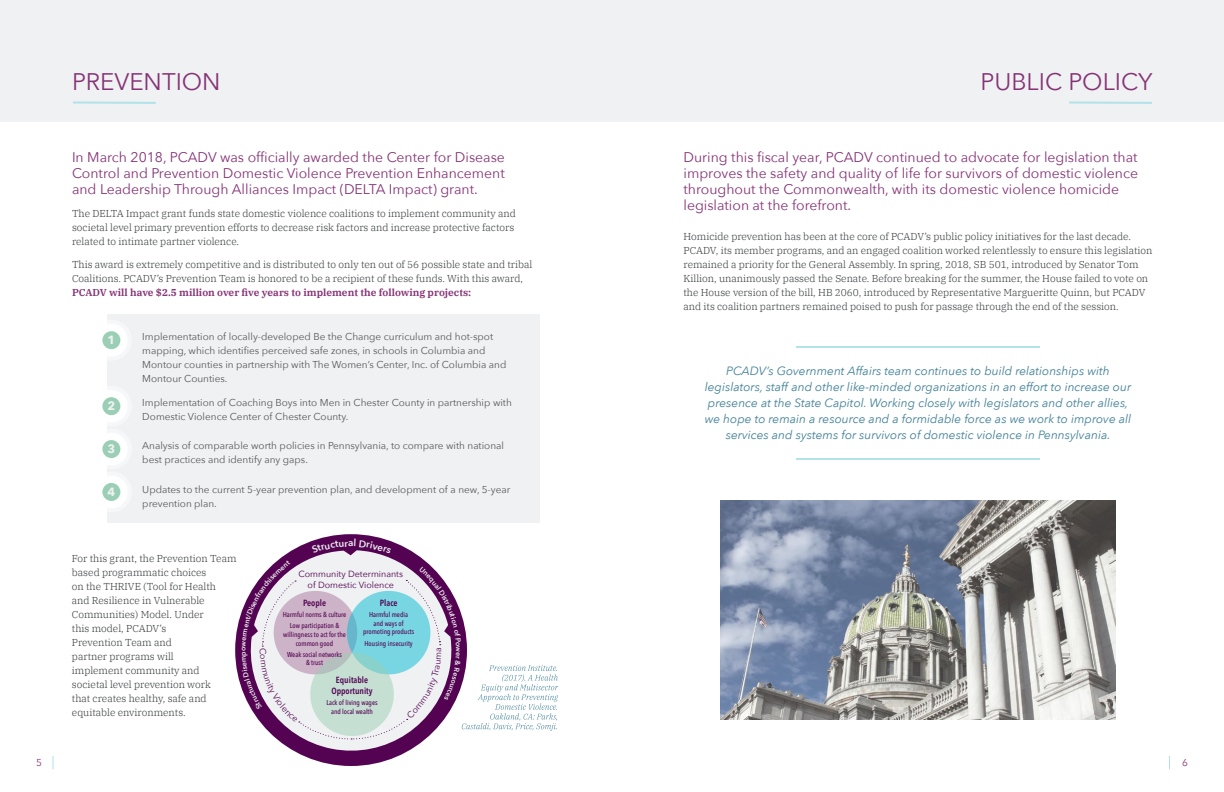
<style>
.page{position:relative;width:1224px;height:792px;background:#fff}
.page>*{position:absolute;margin:0;border:0;box-sizing:border-box;transform-origin:0 0}
.t1{font:24px "Avenir Next";color:#863376}
.Lead_P{font:14px/16px "Avenir Next";color:#863376;text-align:justify}
.Pull_Quote{font:italic 12px/16px "Avenir Next";color:#418197;text-align:center}
.t2{font:700 12px "Avenir Next";color:#eff1f2}
.Body_Copy{font:300 10px/14px "IBM Plex Serif";color:#3b3e40}
.Body_Copy-2{font:10px/14px "Avenir Next";color:#58595b}
.Lead_P-2{font:10px "Avenir Next";color:#863376}
.t3{font:600 9.8px "Avenir Next";color:#eff1f2}
.t4{font:8.9px "Avenir Next";color:#540352}
.t5{font:600 8.9px "Avenir Next Condensed";color:#540352}
.t6{font:500 7.1px/8.6px "Avenir Next Condensed";color:#540352;text-align:center}
.s1{font-weight:600;color:#863376}
</style>
<div class="page">
<div style="left:108px;top:314px;width:432px;height:209px;background:#eff1f2"></div>
<div style="left:91px;top:320px;width:41px;height:41px;background:#f6f7f8;border-radius:50%"></div>
<div style="left:95px;top:324px;width:33px;height:33px;background:#fff;border-radius:50%"></div>
<div style="left:102px;top:331px;width:18px;height:18px;background:#9bcfb5;border-radius:50%"></div>
<div style="left:91px;top:386px;width:41px;height:41px;background:#f6f7f8;border-radius:50%"></div>
<div style="left:95px;top:390px;width:33px;height:33px;background:#fff;border-radius:50%"></div>
<div style="left:102px;top:397px;width:18px;height:18px;background:#9bcfb5;border-radius:50%"></div>
<div style="left:91px;top:429px;width:41px;height:41px;background:#f6f7f8;border-radius:50%"></div>
<div style="left:95px;top:433px;width:33px;height:32px;background:#fff;border-radius:50%"></div>
<div style="left:102px;top:440px;width:18px;height:18px;background:#9bcfb5;border-radius:50%"></div>
<div style="left:91px;top:471px;width:41px;height:41px;background:#f6f7f8;border-radius:50%"></div>
<div style="left:95px;top:476px;width:33px;height:32px;background:#fff;border-radius:50%"></div>
<div style="left:102px;top:483px;width:18px;height:18px;background:#9bcfb5;border-radius:50%"></div>
<div style="left:235px;top:534px;width:232px;height:232px;background:#540352;border-radius:50%"></div>
<svg style="left:278px;top:550px;width:146px;height:210px"></svg>
<img style="left:720px;top:500px;width:396px;height:220px">
<hr style="left:796px;top:346px;width:244px;height:2px;background:#b1e2e9">
<hr style="left:796px;top:458px;width:244px;height:2px;background:#b1e2e9">
<div style="left:0;top:0;width:1224px;height:122px;background:#eff1f2"></div>
<svg style="left:73px;top:101px;width:83px;height:3px"></svg>
<svg style="left:1069px;top:101px;width:83px;height:3px"></svg>
<svg style="left:52px;top:756px;width:2px;height:13px"></svg>
<svg style="left:1169px;top:756px;width:1px;height:13px"></svg>
<svg style="left:311px;top:541px;width:37px;height:12px"></svg>
<svg style="left:354px;top:539px;width:37px;height:15px"></svg>
<svg style="left:242px;top:560px;width:316px;height:180px"></svg>
<h1 class="t1" style="left:72px;top:61px;width:150px">PREVENTION</h1>
<h1 class="t1" style="left:980px;top:61px;width:174px">PUBLIC POLICY</h1>
<p class="Lead_P" style="left:72px;top:148px;width:434px">In March 2018, PCADV was officially awarded the Center for Disease Control and Prevention Domestic Violence Prevention Enhancement and Leadership Through Alliances Impact (DELTA Impact) grant.</p>
<p class="Body_Copy" style="left:72px;top:206px;width:445px">The DELTA Impact grant funds state domestic violence coalitions to implement community and societal level primary prevention efforts to decrease risk factors and increase protective factors related to intimate partner violence.</p>
<p class="Body_Copy" style="left:72px;top:257px;width:462px">This award is extremely competitive and is distributed to only ten out of 56 possible state and tribal<br>Coalitions. PCADV’s Prevention Team is honored to be a recipient of these funds. With this award,<br><span class="s1">PCADV will have $2.5 million over five years to implement the following projects:</span></p>
<p class="t2" style="left:108px;top:329px;width:9px">1</p>
<p class="Body_Copy-2" style="left:142px;top:329px;width:366px">Implementation of locally-developed Be the Change curriculum and hot-spot mapping, which identifies perceived safe zones, in schools in Columbia and Montour counties in partnership with The Women’s Center, Inc. of Columbia and Montour Counties.</p>
<p class="t2" style="left:108px;top:395px;width:9px">2</p>
<p class="Body_Copy-2" style="left:142px;top:395px;width:371px">Implementation of Coaching Boys into Men in Chester County in partnership with<br>Domestic Violence Center of Chester County.</p>
<p class="t2" style="left:108px;top:438px;width:9px">3</p>
<p class="Body_Copy-2" style="left:142px;top:439px;width:363px">Analysis of comparable worth policies in Pennsylvania, to compare with national best practices and identify any gaps.</p>
<p class="t2" style="left:108px;top:481px;width:9px">4</p>
<p class="Body_Copy-2" style="left:142px;top:482px;width:369px">Updates to the current 5-year prevention plan, and development of a new, 5-year prevention plan.</p>
<p class="t3" style="left:348px;top:535px;width:7px">a</p>
<p class="Body_Copy" style="left:72px;top:551px;width:166px">For this grant, the Prevention Team</p>
<p class="Body_Copy" style="left:72px;top:565px;width:136px">based programmatic choices</p>
<p class="Body_Copy" style="left:72px;top:579px;width:146px">on the THRIVE (Tool for Health</p>
<p class="Body_Copy" style="left:72px;top:593px;width:134px">and Resilience in Vulnerable</p>
<p class="Body_Copy" style="left:72px;top:607px;width:133px">Communities) Model. Under</p>
<p class="Body_Copy" style="left:72px;top:621px;width:96px">this model, PCADV’s</p>
<p class="Body_Copy" style="left:72px;top:635px;width:101px">Prevention Team and</p>
<p class="Body_Copy" style="left:72px;top:649px;width:103px">partner programs will</p>
<p class="Body_Copy" style="left:72px;top:663px;width:129px">implement community and</p>
<p class="Body_Copy" style="left:72px;top:677px;width:140px">societal level prevention work</p>
<p class="Body_Copy" style="left:72px;top:691px;width:136px">that creates healthy, safe and equitable environments.</p>
<p class="t4" style="left:299px;top:566px;width:106px">Community Determinants</p>
<p class="t4" style="left:308px;top:577px;width:88px">of Domestic Violence</p>
<p class="t5" style="left:303px;top:595px;width:24px">People</p>
<p class="t6" style="left:283px;top:610px;width:65px">Harmful norms &amp; culture</p>
<p class="t6" style="left:290px;top:622px;width:51px">Low participation &amp;</p>
<p class="t6" style="left:283px;top:630px;width:64px">willingness to act for the common good</p>
<p class="t6" style="left:287px;top:650px;width:57px">Weak social networks</p>
<p class="t6" style="left:306px;top:659px;width:18px">&amp; trust</p>
<p class="t5" style="left:380px;top:595px;width:19px">Place</p>
<p class="t6" style="left:369px;top:610px;width:40px">Harmful media</p>
<p class="t6" style="left:373px;top:619px;width:32px">and ways of</p>
<p class="t6" style="left:363px;top:627px;width:53px">promoting products</p>
<p class="t6" style="left:364px;top:639px;width:50px">Housing insecurity</p>
<p class="t5" style="left:336px;top:672px;width:34px">Equitable</p>
<p class="t5" style="left:331px;top:683px;width:43px">Opportunity</p>
<p class="t6" style="left:326px;top:698px;width:53px">Lack of living wages</p>
<p class="t6" style="left:331px;top:707px;width:43px">and local wealth</p>
<p class="Lead_P" style="left:684px;top:148px;width:456px;text-align:left">During this fiscal year, PCADV continued to advocate for legislation that improves the safety and quality of life for survivors of domestic violence throughout the Commonwealth, with its domestic violence homicide legislation at the forefront.</p>
<p class="Body_Copy" style="left:684px;top:229px;width:470px">Homicide prevention has been at the core of PCADV’s public policy initiatives for the last decade.<br>PCADV, its member programs, and an engaged coalition worked relentlessly to ensure this legislation remained a priority for the General Assembly. In spring, 2018, SB 501, introduced by Senator Tom Killion, unanimously passed the Senate. Before breaking for the summer, the House failed to vote on the House version of the bill, HB 2060, introduced by Representative Margueritte Quinn, but PCADV and its coalition partners remained poised to push for passage through the end of the session.</p>
<p class="Pull_Quote" style="left:705px;top:362px;width:428px">PCADV’s Government Affairs team continues to build relationships with legislators, staff and other like-minded organizations in an effort to increase our presence at the State Capitol. Working closely with legislators and other allies, we hope to remain a resource and a formidable force as we work to improve all services and systems for survivors of domestic violence in Pennsylvania.</p>
<p class="Lead_P-2" style="left:36px;top:754px;width:7px">5</p>
<p class="Lead_P-2" style="left:1182px;top:754px;width:7px">6</p>
</div>
